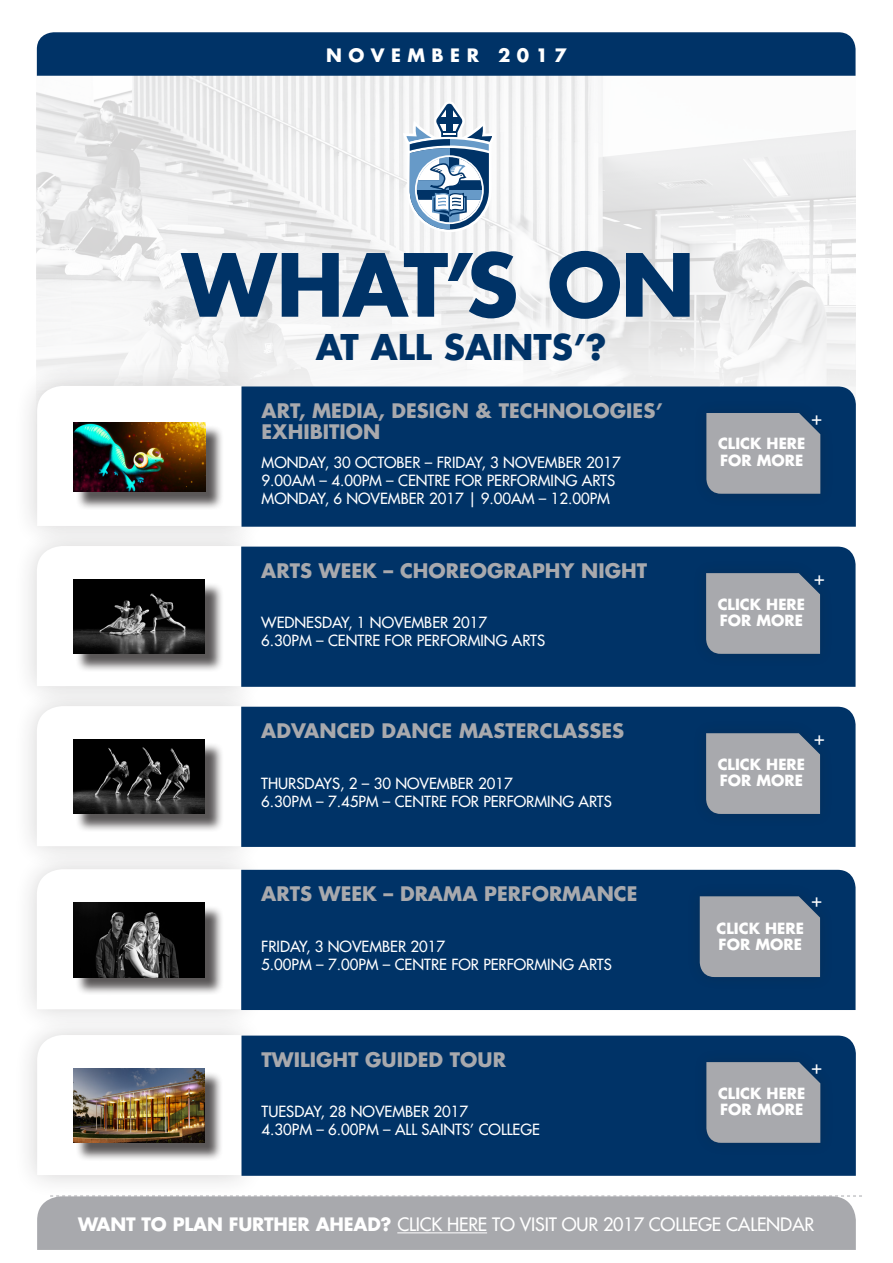
<style>
.page{position:relative;width:893px;height:1263px;background:#fff}
.page>*{position:absolute;margin:0;border:0;box-sizing:border-box;transform-origin:0 0}
.t1{font:700 84.45px "Futura Std";letter-spacing:-.02em;color:#003367}
.t2{font:700 34.5px "Futura Std";color:#003367}
.t3{font:700 19.5px/21px "Futura Std";color:#a8a9ad}
.t4{font:19.2px "Futura Std";color:#fff}
.t5{font:500 18px "Futura Std";letter-spacing:-.01em;color:#fff}
.t6{font:700 18px "Futura Std";letter-spacing:.36em;color:#fff}
.t7{font:500 15px "Futura Std";color:#fff}
.t8{font:700 15px/16.5px "Futura Std";color:#fff}
.s1{font-weight:700}
</style>
<div class="page">
<img style="left:37px;top:76px;width:818px;height:310px">
<svg style="left:400px;top:101px;width:99px;height:134px"></svg>
<div style="left:37px;top:32px;width:818px;height:44px;background:#003367"></div>
<div style="left:37px;top:1195px;width:825px;height:55px;background:#a8a9ad"></div>
<div style="left:13px;top:362px;width:252px;height:188px;background:#231f20;opacity:.2"></div>
<svg style="left:37px;top:386px;width:205px;height:136px"></svg>
<div style="left:242px;top:386px;width:614px;height:141px;background:#003367"></div>
<div style="left:76px;top:424px;width:148px;height:86px;background:#231f20;opacity:.75"></div>
<img style="left:74px;top:422px;width:131px;height:70px">
<div style="left:693px;top:399px;width:141px;height:108px;background:#003265"></div>
<div style="left:706px;top:413px;width:114px;height:81px;background:#a8a9ad"></div>
<div style="left:13px;top:522px;width:252px;height:188px;background:#231f20;opacity:.2"></div>
<svg style="left:37px;top:546px;width:204px;height:136px"></svg>
<div style="left:241px;top:547px;width:614px;height:140px;background:#003367"></div>
<div style="left:75px;top:582px;width:149px;height:91px;background:#231f20;opacity:.75"></div>
<img style="left:73px;top:580px;width:132px;height:74px">
<div style="left:693px;top:559px;width:141px;height:108px;background:#003265"></div>
<div style="left:706px;top:573px;width:114px;height:81px;background:#a8a9ad"></div>
<div style="left:13px;top:845px;width:252px;height:188px;background:#231f20;opacity:.2"></div>
<svg style="left:37px;top:870px;width:204px;height:139px"></svg>
<div style="left:241px;top:870px;width:614px;height:140px;background:#003367"></div>
<div style="left:75px;top:905px;width:149px;height:91px;background:#231f20;opacity:.75"></div>
<img style="left:73px;top:903px;width:132px;height:74px">
<div style="left:686px;top:883px;width:148px;height:108px;background:#003265"></div>
<div style="left:700px;top:896px;width:120px;height:81px;background:#a8a9ad"></div>
<div style="left:13px;top:682px;width:252px;height:188px;background:#231f20;opacity:.2"></div>
<svg style="left:37px;top:706px;width:204px;height:140px"></svg>
<div style="left:241px;top:707px;width:614px;height:140px;background:#003367"></div>
<div style="left:75px;top:742px;width:149px;height:91px;background:#231f20;opacity:.75"></div>
<img style="left:73px;top:740px;width:132px;height:74px">
<div style="left:693px;top:720px;width:141px;height:108px;background:#003265"></div>
<div style="left:706px;top:733px;width:114px;height:81px;background:#a8a9ad"></div>
<div style="left:13px;top:1011px;width:252px;height:188px;background:#231f20;opacity:.2"></div>
<svg style="left:241px;top:1035px;width:1px;height:140px"></svg>
<div style="left:242px;top:1035px;width:614px;height:141px;background:#003367"></div>
<div style="left:76px;top:1071px;width:148px;height:90px;background:#231f20;opacity:.75"></div>
<img style="left:73px;top:1068px;width:132px;height:75px">
<div style="left:693px;top:1048px;width:141px;height:108px;background:#003265"></div>
<div style="left:706px;top:1062px;width:114px;height:81px;background:#a8a9ad"></div>
<p class="t6" style="left:326px;top:43px;width:242px">NOVEMBER 2017</p>
<p class="t1" style="left:182px;top:229px;width:515px">WHAT’S ON</p>
<p class="t2" style="left:316px;top:324px;width:292px">AT ALL SAINTS’?</p>
<p class="t3" style="left:262px;top:400px;width:402px">ART, MEDIA, DESIGN &amp; TECHNOLOGIES’<br>EXHIBITION</p>
<p class="t7" style="left:262px;top:453px;width:361px">MONDAY, 30 OCTOBER – FRIDAY, 3 NOVEMBER 2017</p>
<p class="t7" style="left:262px;top:471px;width:355px">9.00AM – 4.00PM – CENTRE FOR PERFORMING ARTS</p>
<p class="t7" style="left:262px;top:489px;width:350px">MONDAY, 6 NOVEMBER 2017 | 9.00AM – 12.00PM</p>
<p class="t3" style="left:261px;top:560px;width:387px">ARTS WEEK – CHOREOGRAPHY NIGHT</p>
<p class="t7" style="left:261px;top:613px;width:228px">WEDNESDAY, 1 NOVEMBER 2017</p>
<p class="t7" style="left:261px;top:631px;width:285px">6.30PM – CENTRE FOR PERFORMING ARTS</p>
<p class="t4" style="left:811px;top:406px;width:13px">+</p>
<p class="t8" style="left:718px;top:435px;width:89px">CLICK HERE<br>FOR MORE</p>
<p class="t8" style="left:718px;top:595px;width:89px">CLICK HERE<br>FOR MORE</p>
<p class="t4" style="left:813px;top:565px;width:13px">+</p>
<p class="t3" style="left:261px;top:720px;width:364px">ADVANCED DANCE MASTERCLASSES</p>
<p class="t7" style="left:261px;top:774px;width:253px">THURSDAYS, 2 – 30 NOVEMBER 2017</p>
<p class="t7" style="left:261px;top:792px;width:352px">6.30PM – 7.45PM – CENTRE FOR PERFORMING ARTS</p>
<p class="t8" style="left:718px;top:755px;width:89px">CLICK HERE<br>FOR MORE</p>
<p class="t4" style="left:813px;top:726px;width:13px">+</p>
<p class="t3" style="left:261px;top:883px;width:378px">ARTS WEEK – DRAMA PERFORMANCE</p>
<p class="t7" style="left:261px;top:937px;width:185px">FRIDAY, 3 NOVEMBER 2017</p>
<p class="t7" style="left:261px;top:955px;width:352px">5.00PM – 7.00PM – CENTRE FOR PERFORMING ARTS</p>
<p class="t8" style="left:717px;top:919px;width:89px">CLICK HERE<br>FOR MORE</p>
<p class="t4" style="left:811px;top:887px;width:13px">+</p>
<p class="t3" style="left:262px;top:1049px;width:246px">TWILIGHT GUIDED TOUR</p>
<p class="t7" style="left:262px;top:1102px;width:208px">TUESDAY, 28 NOVEMBER 2017</p>
<p class="t7" style="left:262px;top:1120px;width:280px">4.30PM – 6.00PM – ALL SAINTS’ COLLEGE</p>
<p class="t4" style="left:811px;top:1055px;width:13px">+</p>
<p class="t8" style="left:718px;top:1084px;width:89px">CLICK HERE<br>FOR MORE</p>
<p class="t5" style="left:78px;top:1213px;width:738px"><span class="s1">WANT TO PLAN FURTHER AHEAD?</span> CLICK HERE TO VISIT OUR 2017 COLLEGE CALENDAR</p>
</div>
